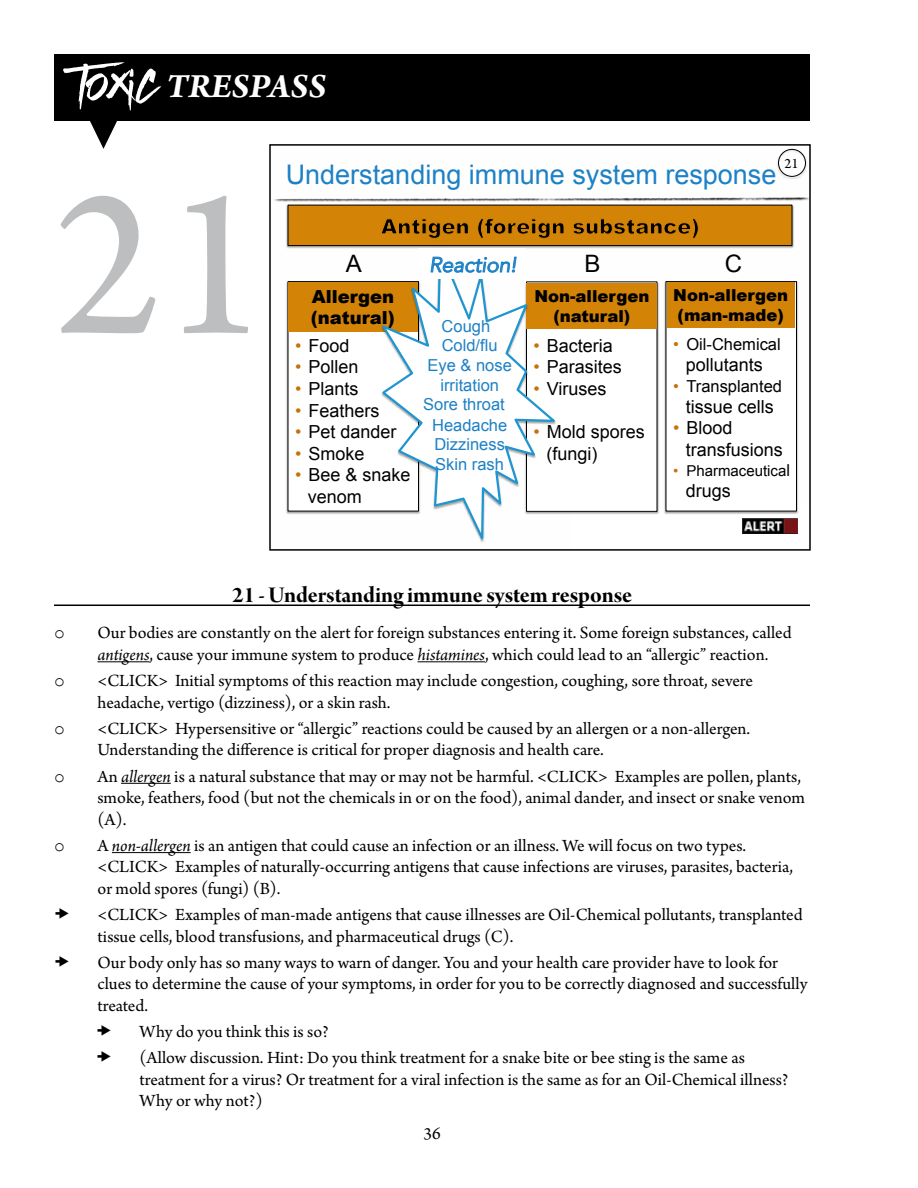
<style>
.page{position:relative;width:918px;height:1188px;background:#fff}
.page>*{position:absolute;margin:0;border:0;box-sizing:border-box;transform-origin:0 0}
.t1{font:225px "Arno Pro";color:#bcbec0}
.t2{font:italic 700 36px "Arno Pro";color:#fff}
.t3{font:27px "Arial";color:#1d81c6}
.t4{font:24px "Arno Pro Bold Display";letter-spacing:-.005em;color:#000}
.t5{font:24px "Arial";color:#000}
.t6{font:italic 21px "Avenir";color:#1d81c6}
.t7{font:18px/21.6px "Arno Pro";color:#000}
.t8{font:18px/21.8px "Arial";color:#000}
.t9{font:900 18px/21px "Arial";color:#000}
.t10{font:18px "Courier New";color:#000}
.t11{font:16.5px/19.6px "Arial";color:#1d81c6;text-align:center}
.t12{font:900 16.5px/20px "Arial";color:#000;text-align:center}
.t13{font:16.5px "Arial";color:#000}
.t14{font:15px "Arial";color:#000}
.t15{font:15px "Arno Pro";color:#000}
.t16{font:13.5px "Arial";color:#000}
.s1{font-family:"Sickamore";font-weight:400;font-style:normal;font-size:54px}
.s2{color:#c7710b}
.s3{font-size:16.5px}
.s4{font-style:italic}
</style>
<div class="page">
<div style="left:54px;top:54px;width:756px;height:67px;background:#000"></div>
<svg style="left:90px;top:121px;width:27px;height:28px"></svg>
<hr style="left:54px;top:605px;width:756px;height:1px;background:#000">
<hr style="left:98px;top:661px;width:52px;height:1px;background:#000">
<hr style="left:418px;top:661px;width:67px;height:1px;background:#000">
<hr style="left:121px;top:783px;width:50px;height:1px;background:#000">
<hr style="left:112px;top:852px;width:79px;height:1px;background:#000">
<img style="left:274px;top:197px;width:534px;height:5px">
<img style="left:777px;top:148px;width:30px;height:31px">
<div style="left:778px;top:149px;width:28px;height:28px;border:1px solid #000;border-radius:50%"></div>
<img style="left:286px;top:204px;width:508px;height:45px">
<div style="left:288px;top:205px;width:504px;height:41px;background:#d38407"></div>
<div style="left:288px;top:205px;width:504px;height:41px;border:1px solid #000"></div>
<img style="left:286px;top:281px;width:92px;height:233px">
<div style="left:288px;top:282px;width:130px;height:229px;background:#fff"></div>
<div style="left:288px;top:282px;width:130px;height:49px;background:#d38407"></div>
<img style="left:560px;top:281px;width:100px;height:233px">
<div style="left:526px;top:282px;width:131px;height:229px;background:#fff"></div>
<div style="left:526px;top:282px;width:131px;height:230px;border:1px solid #000"></div>
<div style="left:526px;top:283px;width:131px;height:46px;background:#d38407"></div>
<img style="left:664px;top:281px;width:135px;height:233px">
<div style="left:666px;top:282px;width:130px;height:229px;background:#fff"></div>
<div style="left:666px;top:281px;width:131px;height:230px;border:1px solid #000"></div>
<div style="left:667px;top:282px;width:128px;height:46px;background:#d38407"></div>
<svg style="left:378px;top:244px;width:182px;height:299px"></svg>
<svg style="left:381px;top:218px;width:318px;height:21px"></svg>
<img style="left:743px;top:518px;width:55px;height:16px">
<div style="left:418px;top:248px;width:108px;height:31px;background:#fff"></div>
<svg style="left:431px;top:257px;width:86px;height:16px"></svg>
<div style="left:269px;top:144px;width:542px;height:407px;border:2px solid #000"></div>
<div style="left:783px;top:155px;width:19px;height:19px;background:#fff;border-radius:50%"></div>
<h2 class="t2" style="left:76px;top:65px;width:251px"><span class="s1">Toxic</span> TRESPASS</h2>
<h3 class="t3" style="left:286px;top:156px;width:492px">Understanding immune system response</h3>
<p class="t16" style="left:785px;top:155px;width:17px">22</p>
<p class="t15" style="left:784px;top:155px;width:16px">21</p>
<h1 class="t1" style="left:54px;top:137px;width:216px">21</h1>
<h3 class="t5" style="left:346px;top:248px;width:18px">A</h3>
<h3 class="t5" style="left:584px;top:248px;width:18px">B</h3>
<h3 class="t5" style="left:725px;top:248px;width:19px">C</h3>
<p class="t6" style="left:429px;top:252px;width:89px">Reaction!</p>
<p class="t9" style="left:311px;top:286px;width:86px">Allergen (natural)</p>
<p class="t8" style="left:295px;top:335px;width:56px"><span class="s2">•</span> Food</p>
<p class="t8" style="left:295px;top:356px;width:65px"><span class="s2">•</span> Pollen</p>
<p class="t8" style="left:295px;top:378px;width:65px"><span class="s2">•</span> Plants</p>
<p class="t8" style="left:295px;top:400px;width:86px"><span class="s2">•</span> Feathers</p>
<p class="t8" style="left:295px;top:421px;width:103px"><span class="s2">•</span> Pet dander</p>
<p class="t8" style="left:295px;top:443px;width:71px"><span class="s2">•</span> Smoke</p>
<p class="t8" style="left:308px;top:464px;width:104px;text-indent:-13px"><span class="s2">•</span> Bee &amp; snake venom</p>
<p class="t11" style="left:423px;top:316px;width:90px">Cough<br>Cold/flu<br>Eye &amp; nose irritation<br>Sore throat<br>Headache<br>Dizziness<br>Skin rash</p>
<p class="t12" style="left:534px;top:286px;width:117px">Non-allergen (natural)</p>
<p class="t8" style="left:534px;top:335px;width:81px"><span class="s2">•</span> Bacteria</p>
<p class="t8" style="left:534px;top:356px;width:90px"><span class="s2">•</span> Parasites</p>
<p class="t8" style="left:534px;top:378px;width:75px"><span class="s2">•</span> Viruses</p>
<p class="t8" style="left:546px;top:421px;width:100px;text-indent:-13px"><span class="s2">•</span> Mold spores (fungi)</p>
<p class="t12" style="left:673px;top:285px;width:117px;line-height:19.4px;text-align:left">Non-allergen (man-made)</p>
<p class="t13" style="left:673px;top:334px;width:109px"><span class="s2">•</span> Oil-Chemical</p>
<p class="t8" style="left:686px;top:354px;width:79px">pollutants</p>
<p class="t13" style="left:673px;top:375px;width:110px"><span class="s2">•</span> Transplanted</p>
<p class="t8" style="left:686px;top:396px;width:90px">tissue cells</p>
<p class="t8" style="left:686px;top:417px;width:99px;text-indent:-13px"><span class="s2">•</span> Blood transfusions</p>
<p class="t14" style="left:673px;top:461px;width:119px"><span class="s2">•</span> Pharmaceutica<span class="s3">l</span></p>
<p class="t8" style="left:686px;top:480px;width:47px">drugs</p>
<h3 class="t4" style="left:232px;top:581px;width:402px">21 - Understanding immune system response</h3>
<p class="t10" style="left:54px;top:622px;width:12px">o</p>
<p class="t7" style="left:98px;top:623px;width:696px">Our bodies are constantly on the alert for foreign substances entering it. Some foreign substances, called <span class="s4">antigens</span>, cause your immune system to produce <span class="s4">histamines</span>, which could lead to an “allergic” reaction.</p>
<p class="t10" style="left:54px;top:669px;width:12px">o</p>
<p class="t7" style="left:98px;top:671px;width:657px">&lt;CLICK&gt; Initial symptoms of this reaction may include congestion, coughing, sore throat, severe headache, vertigo (dizziness), or a skin rash.</p>
<p class="t10" style="left:54px;top:717px;width:12px">o</p>
<p class="t7" style="left:98px;top:719px;width:654px">&lt;CLICK&gt; Hypersensitive or “allergic” reactions could be caused by an allergen or a non-allergen.<br>Understanding the difference is critical for proper diagnosis and health care.</p>
<p class="t10" style="left:54px;top:765px;width:12px">o</p>
<p class="t7" style="left:98px;top:766px;width:709px">An <span class="s4">allergen</span> is a natural substance that may or may not be harmful. &lt;CLICK&gt; Examples are pollen, plants, smoke, feathers, food (but not the chemicals in or on the food), animal dander, and insect or snake venom (A).</p>
<p class="t10" style="left:54px;top:834px;width:12px">o</p>
<p class="t7" style="left:98px;top:836px;width:697px">A <span class="s4">non-allergen</span> is an antigen that could cause an infection or an illness. We will focus on two types. &lt;CLICK&gt; Examples of naturally-occurring antigens that cause infections are viruses, parasites, bacteria, or mold spores (fungi) (B).</p>
<p class="t7" style="left:98px;top:905px;width:707px">&lt;CLICK&gt; Examples of man-made antigens that cause illnesses are Oil-Chemical pollutants, transplanted tissue cells, blood transfusions, and pharmaceutical drugs (C).</p>
<p class="t7" style="left:98px;top:953px;width:711px">Our body only has so many ways to warn of danger. You and your health care provider have to look for clues to determine the cause of your symptoms, in order for you to be correctly diagnosed and successfully treated.</p>
<p class="t7" style="left:140px;top:1020px;width:607px;line-height:26.1px">Why do you think this is so?<br>(Allow discussion. Hint: Do you think treatment for a snake bite or bee sting is the same as</p>
<p class="t7" style="left:140px;top:1070px;width:651px">treatment for a virus? Or treatment for a viral infection is the same as for an Oil-Chemical illness?<br>Why or why not?)</p>
<p class="t7" style="left:423px;top:1123px;width:19px">36</p>
</div>
